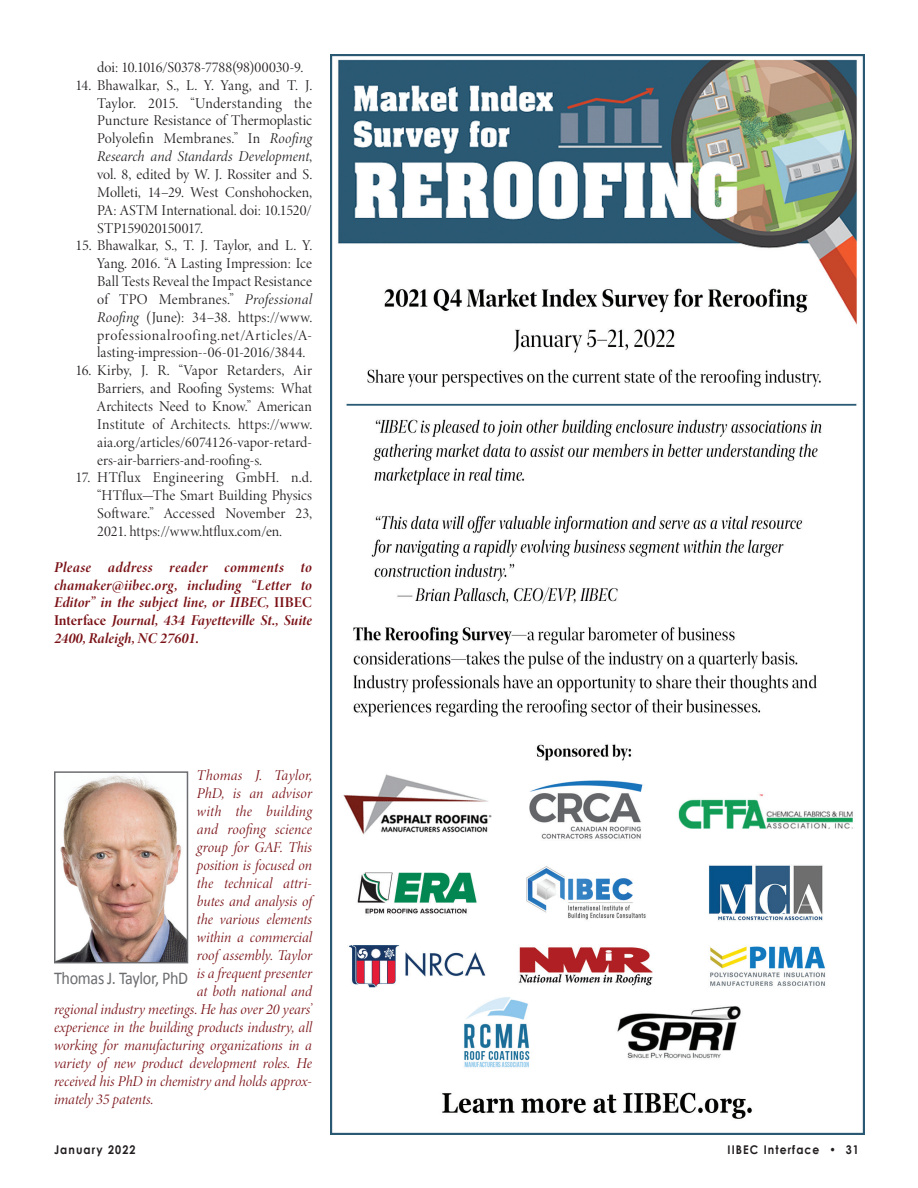
<style>
.page{position:relative;width:918px;height:1188px;background:#fff}
.page>*{position:absolute;margin:0;border:0;box-sizing:border-box;transform-origin:0 0}
.Author_Name{font:18px "Calibri";letter-spacing:-.02em;color:#6c6d70;scale:.9 1}
.Body_Bullet_List_Min{font:15px/17.9px "Minion 3 Display";letter-spacing:.01em;color:#231f20;text-align:justify}
.Author_Description{font:italic 15px "Minion 3 Display";letter-spacing:.005em;color:#7a1116}
.Cutline_-_Minion_Dis{font:italic 700 15px/17.9px "Minion 3 Display";color:#7a1116;text-align:justify}
.Page_Numbers{font:700 12px "Century Gothic";letter-spacing:.1em;color:#231f20;scale:.9 1}
.s1{font-style:italic}
.s2{font-style:normal}
</style>
<div class="page">
<img style="left:58px;top:775px;width:127px;height:185px">
<div style="left:54px;top:771px;width:134px;height:192px;border:2px solid #6c6d70"></div>
<img style="left:331px;top:55px;width:534px;height:1080px">
<p class="Body_Bullet_List_Min" style="left:97px;top:58px;width:207px">doi: 10.1016/S0378-7788(98)00030-9.</p>
<p class="Body_Bullet_List_Min" style="left:97px;top:76px;width:216px;text-indent:-22px">14. Bhawalkar, S., L. Y. Yang, and T. J.<br>Taylor. 2015. “Understanding the Puncture Resistance of Thermoplastic Polyolefin Membranes.” In <span class="s1">Roofing Research and Standards Development</span>, vol. 8, edited by W. J. Rossiter and S.<br>Molleti, 14–29. West Conshohocken, PA: ASTM International. doi: 10.1520/ STP159020150017.</p>
<p class="Body_Bullet_List_Min" style="left:97px;top:237px;width:216px;text-indent:-22px">15. Bhawalkar, S., T. J. Taylor, and L. Y.<br>Yang. 2016. “A Lasting Impression: Ice Ball Tests Reveal the Impact Resistance of TPO Membranes.” <span class="s1">Professional Roofing</span> (June): 34–38. https://www. professionalroofing.net/Articles/A&shy;lasting-impression--06-01-2016/3844.</p>
<p class="Body_Bullet_List_Min" style="left:97px;top:362px;width:216px;text-indent:-22px">16. Kirby, J. R. “Vapor Retarders, Air Barriers, and Roofing Systems: What Architects Need to Know.” American Institute of Architects. https://www. aia.org/articles/6074126-vapor-retard&shy;ers-air-barriers-and-roofing-s.</p>
<p class="Body_Bullet_List_Min" style="left:97px;top:469px;width:216px;text-indent:-22px">17. HTflux Engineering GmbH. n.d. “HTflux—The Smart Building Physics Software.” Accessed November 23, 2021. https://www.htflux.com/en.</p>
<p class="Cutline_-_Minion_Dis" style="left:54px;top:558px;width:260px">Please address reader comments to chamaker@iibec.org, including “Letter to Editor” in the subject line, or IIBEC, <span class="s2">IIBEC Interface</span> Journal, 434 Fayetteville St., Suite 2400, Raleigh, NC 27601.</p>
<p class="Author_Description" style="left:197px;top:766px;width:117px">Thomas J. Taylor,</p>
<p class="Author_Description" style="left:197px;top:784px;width:117px">PhD, is an advisor</p>
<p class="Author_Description" style="left:197px;top:802px;width:117px">with the building</p>
<p class="Author_Description" style="left:197px;top:820px;width:117px">and roofing science</p>
<p class="Author_Description" style="left:197px;top:838px;width:117px">group for GAF. This</p>
<p class="Author_Description" style="left:197px;top:856px;width:117px">position is focused on</p>
<p class="Author_Description" style="left:197px;top:874px;width:117px">the technical attri-</p>
<p class="Author_Description" style="left:197px;top:892px;width:117px">butes and analysis of</p>
<p class="Author_Description" style="left:197px;top:910px;width:117px">the various elements</p>
<p class="Author_Description" style="left:197px;top:928px;width:117px">within a commercial</p>
<p class="Author_Description" style="left:197px;top:946px;width:117px">roof assembly. Taylor</p>
<p class="Author_Description" style="left:197px;top:964px;width:117px">is a frequent presenter</p>
<p class="Author_Description" style="left:197px;top:982px;width:117px">at both national and</p>
<p class="Author_Description" style="left:54px;top:1000px;width:259px">regional industry meetings. He has over 20 years’</p>
<p class="Author_Description" style="left:54px;top:1018px;width:260px">experience in the building products industry, all</p>
<p class="Author_Description" style="left:54px;top:1036px;width:260px">working for manufacturing organizations in a</p>
<p class="Author_Description" style="left:54px;top:1054px;width:260px">variety of new product development roles. He</p>
<p class="Author_Description" style="left:54px;top:1072px;width:259px">received his PhD in chemistry and holds approx-</p>
<p class="Author_Description" style="left:54px;top:1090px;width:101px">imately 35 patents.</p>
<p class="Author_Name" style="left:54px;top:967px;width:151px">Thomas J. Taylor, PhD</p>
<p class="Page_Numbers" style="left:54px;top:1141px;width:92px">January 2022</p>
<p class="Page_Numbers" style="left:728px;top:1141px;width:147px">IIBEC Interface • 31</p>
</div>
